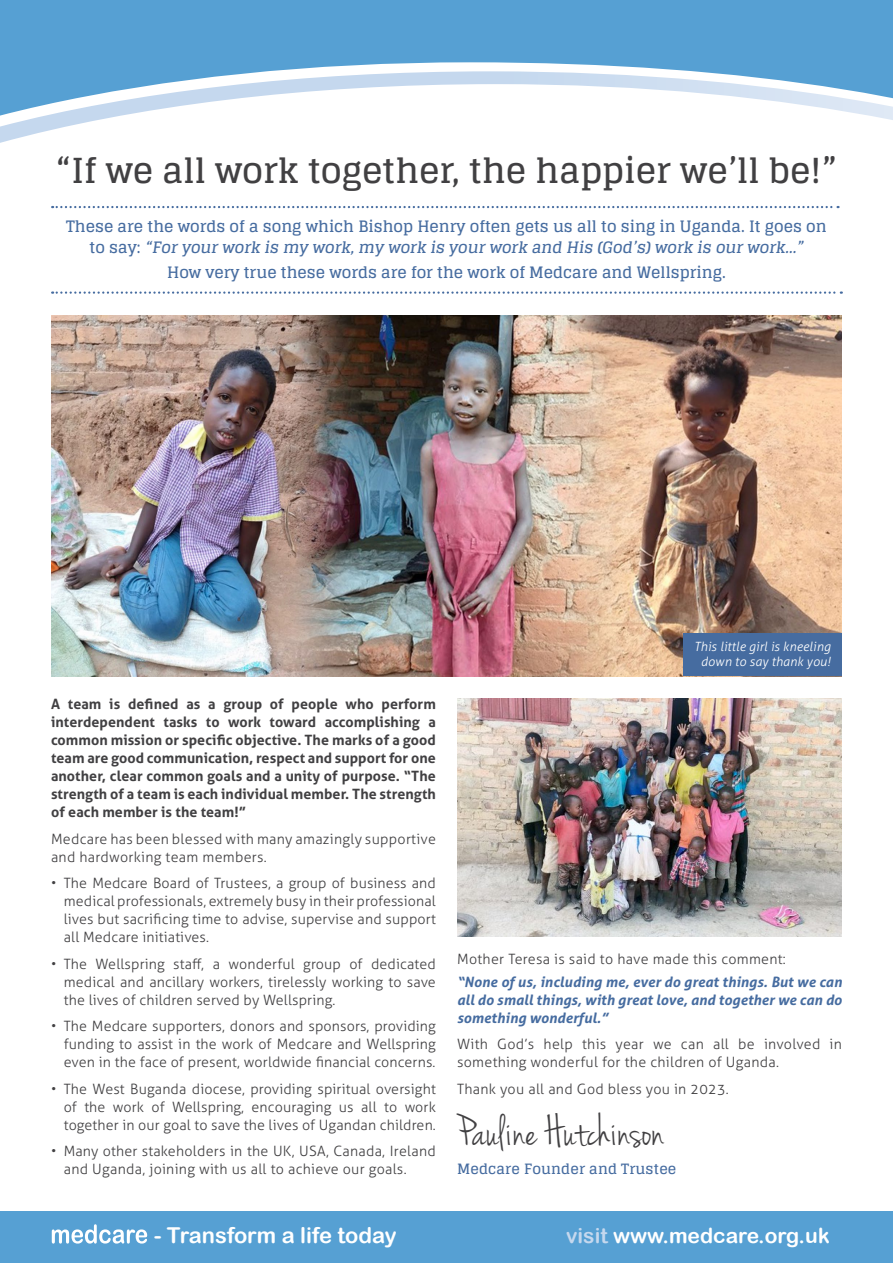
<style>
.page{position:relative;width:893px;height:1263px;background:#fff}
.page>*{position:absolute;margin:0;border:0;box-sizing:border-box;transform-origin:0 0}
.t1{font:45px "Jenna Sue";letter-spacing:.01em;color:#414042}
.t2{font:700 34.5px "Glegoo";color:#414042}
.t3{font:21.9px "Arial Rounded MT Bold";color:#fff}
.t4{font:21px "Arial Rounded MT Bold";color:#fff}
.t5{font:700 15.75px/21px "Glegoo";color:#466ca0;text-align:center}
.t6{font:300 14.25px/18px "Aller";letter-spacing:.01em;color:#414042;text-align:justify}
.t7{font:700 14.25px/18px "Aller";letter-spacing:.005em;color:#414042;text-align:justify}
.t8{font:italic 700 14.25px/18px "Aller";letter-spacing:.005em;color:#466ca0;text-align:justify}
.t9{font:700 14.25px "Glegoo";letter-spacing:.01em;color:#466ca0}
.t10{font:italic 300 12.75px/15px "Aller";letter-spacing:.01em;color:#fff;text-align:center}
.s1{color:#c5d8ee}
</style>
<div class="page">
<img style="left:457px;top:698px;width:385px;height:238px">
<div style="left:0;top:1212px;width:893px;height:51px;background:#56a0d3"></div>
<svg style="left:52px;top:1224px;width:95px;height:19px"></svg>
<div style="left:0;top:0;width:893px;height:29px;background:#56a0d3"></div>
<svg style="left:0;top:29px;width:893px;height:180px"></svg>
<svg style="left:0;top:71px;width:893px;height:72px"></svg>
<svg style="left:52px;top:291px;width:790px;height:3px"></svg>
<svg style="left:52px;top:206px;width:786px;height:2px"></svg>
<img style="left:51px;top:315px;width:791px;height:361px">
<div style="left:684px;top:633px;width:158px;height:43px;background:#466ca0"></div>
<p class="t2" style="left:56px;top:150px;width:783px">“If we all work together, the happier we’ll be!”</p>
<p class="t5" style="left:66px;top:216px;width:762px">These are the words of a song which Bishop Henry often gets us all to sing in Uganda. It goes on t o s a y : “Foryourwork is my work,my work is yourwork and His (God’s)work is ourwork…”</p>
<p class="t5" style="left:167px;top:262px;width:560px">How very true these words are for the work of Medcare and Wellspring.</p>
<p class="t7" style="left:51px;top:695px;width:386px">A team is defined as a group of people who perform interdependent tasks to work toward accomplishing a common mission or specific objective. The marks of a good team are good communication, respect and support for one another, clear common goals and a unity of purpose. “The strength of a team is each individual member. The strength of each member is the team!”</p>
<p class="t6" style="left:51px;top:829px;width:386px">Medcare has been blessed with many amazingly supportive and hardworking team members.</p>
<p class="t6" style="left:64px;top:874px;width:374px;text-indent:-13px">• The Medcare Board of Trustees, a group of business and medical professionals, extremely busy in their professional lives but sacrificing time to advise, supervise and support all Medcare initiatives.</p>
<p class="t6" style="left:64px;top:954px;width:374px;text-indent:-13px">• The Wellspring staff, a wonderful group of dedicated medical and ancillary workers, tirelessly working to save the lives of children served by Wellspring.</p>
<p class="t6" style="left:64px;top:1017px;width:374px;text-indent:-13px">• The Medcare supporters, donors and sponsors, providing funding to assist in the work of Medcare and Wellspring even in the face of present, worldwide financial concerns.</p>
<p class="t6" style="left:64px;top:1079px;width:374px;text-indent:-13px">• The West Buganda diocese, providing spiritual oversight of the work of Wellspring, encouraging us all to work together in our goal to save the lives of Ugandan children.</p>
<p class="t6" style="left:64px;top:1142px;width:374px;text-indent:-13px">• Many other stakeholders in the UK, USA, Canada, Ireland and Uganda, joining with us all to achieve our goals.</p>
<p class="t10" style="left:694px;top:639px;width:138px">This little girl is kneeling down to say thank you!</p>
<p class="t6" style="left:457px;top:950px;width:330px">Mother Teresa is said to have made this comment:</p>
<p class="t8" style="left:457px;top:972px;width:386px">“None of us, including me, ever do great things. But we can all do small things, with great love, and together we can do something wonderful.”</p>
<p class="t6" style="left:457px;top:1035px;width:386px">With God’s help this year we can all be involved in something wonderful for the children of Uganda.</p>
<p class="t6" style="left:457px;top:1079px;width:273px">Thank you all and God bless you in 2023.</p>
<p class="t1" style="left:457px;top:1106px;width:208px">Pauline Hutchinson</p>
<p class="t9" style="left:457px;top:1161px;width:221px">Medcare Founder and Trustee</p>
<p class="t3" style="left:154px;top:1222px;width:244px">- Transform a life today</p>
<p class="t4" style="left:566px;top:1223px;width:265px"><span class="s1">visit</span> www.medcare.org.uk</p>
</div>
